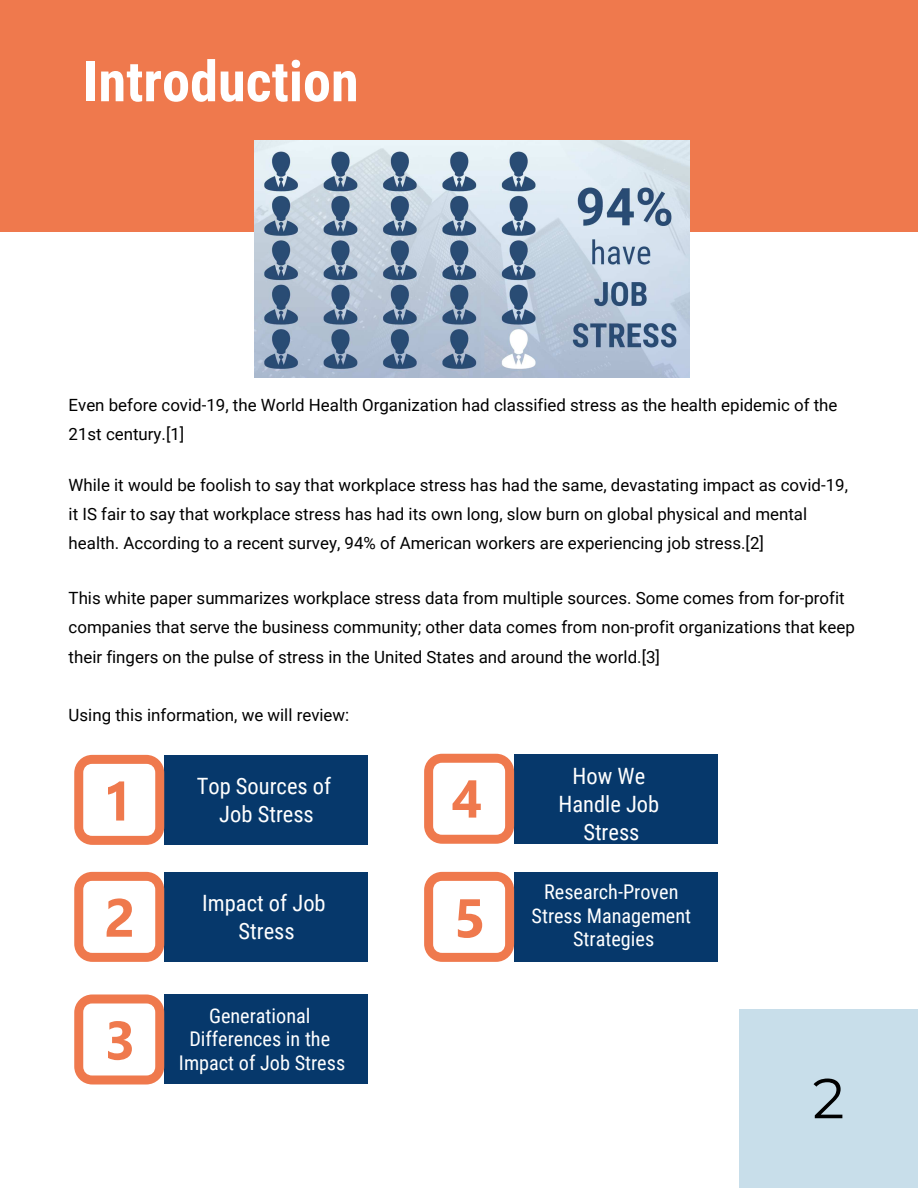
<style>
.page{position:relative;width:918px;height:1188px;background:#fff}
.page>*{position:absolute;margin:0;border:0;box-sizing:border-box;transform-origin:0 0}
.t1{font:700 56.25px "Roboto Condensed";color:#fff}
.t2{font:56.25px "Montserrat";color:#000}
.t3{font:22.5px/28.2px "Roboto Condensed";color:#fff;text-align:center}
.t4{font:20.25px/23.7px "Roboto Condensed";color:#fff;text-align:center}
.t5{font:16.8px/29.2px "Roboto";color:#000}
</style>
<div class="page">
<div style="left:0;top:0;width:918px;height:232px;background:#ef794d"></div>
<div style="left:739px;top:1009px;width:179px;height:179px;background:#c8deea"></div>
<div style="left:164px;top:755px;width:204px;height:90px;background:#06386b"></div>
<svg style="left:74px;top:755px;width:90px;height:90px"></svg>
<div style="left:164px;top:872px;width:204px;height:90px;background:#06386b"></div>
<svg style="left:74px;top:872px;width:90px;height:90px"></svg>
<div style="left:164px;top:994px;width:204px;height:90px;background:#06386b"></div>
<svg style="left:74px;top:994px;width:90px;height:90px"></svg>
<div style="left:514px;top:754px;width:204px;height:90px;background:#06386b"></div>
<svg style="left:424px;top:754px;width:90px;height:90px"></svg>
<div style="left:514px;top:872px;width:204px;height:90px;background:#06386b"></div>
<svg style="left:424px;top:872px;width:90px;height:90px"></svg>
<img style="left:254px;top:141px;width:436px;height:237px">
<h1 class="t1" style="left:83px;top:42px;width:277px">Introduction</h1>
<p class="t5" style="left:69px;top:389px;width:770px">Even before covid-19, the World Health Organization had classified stress as the health epidemic of the<br>21st century.[1]</p>
<p class="t5" style="left:69px;top:469px;width:781px">While it would be foolish to say that workplace stress has had the same, devastating impact as covid-19, it IS fair to say that workplace stress has had its own long, slow burn on global physical and mental health. According to a recent survey, 94% of American workers are experiencing job stress.[2]</p>
<p class="t5" style="left:69px;top:583px;width:788px">This white paper summarizes workplace stress data from multiple sources. Some comes from for-profit companies that serve the business community; other data comes from non-profit organizations that keep their fingers on the pulse of stress in the United States and around the world.[3]</p>
<p class="t5" style="left:69px;top:700px;width:282px">Using this information, we will review:</p>
<h2 class="t3" style="left:197px;top:771px;width:136px">Top Sources of<br>Job Stress</h2>
<h2 class="t3" style="left:202px;top:888px;width:125px">Impact of Job<br>Stress</h2>
<p class="t4" style="left:179px;top:1003px;width:168px">Generational<br>Differences in the<br>Impact of Job Stress</p>
<h2 class="t3" style="left:558px;top:761px;width:102px">How We<br>Handle Job<br>Stress</h2>
<p class="t4" style="left:532px;top:879px;width:161px">Research-Proven<br>Stress Management<br>Strategies</p>
<h1 class="t2" style="left:813px;top:1060px;width:33px">2</h1>
</div>
